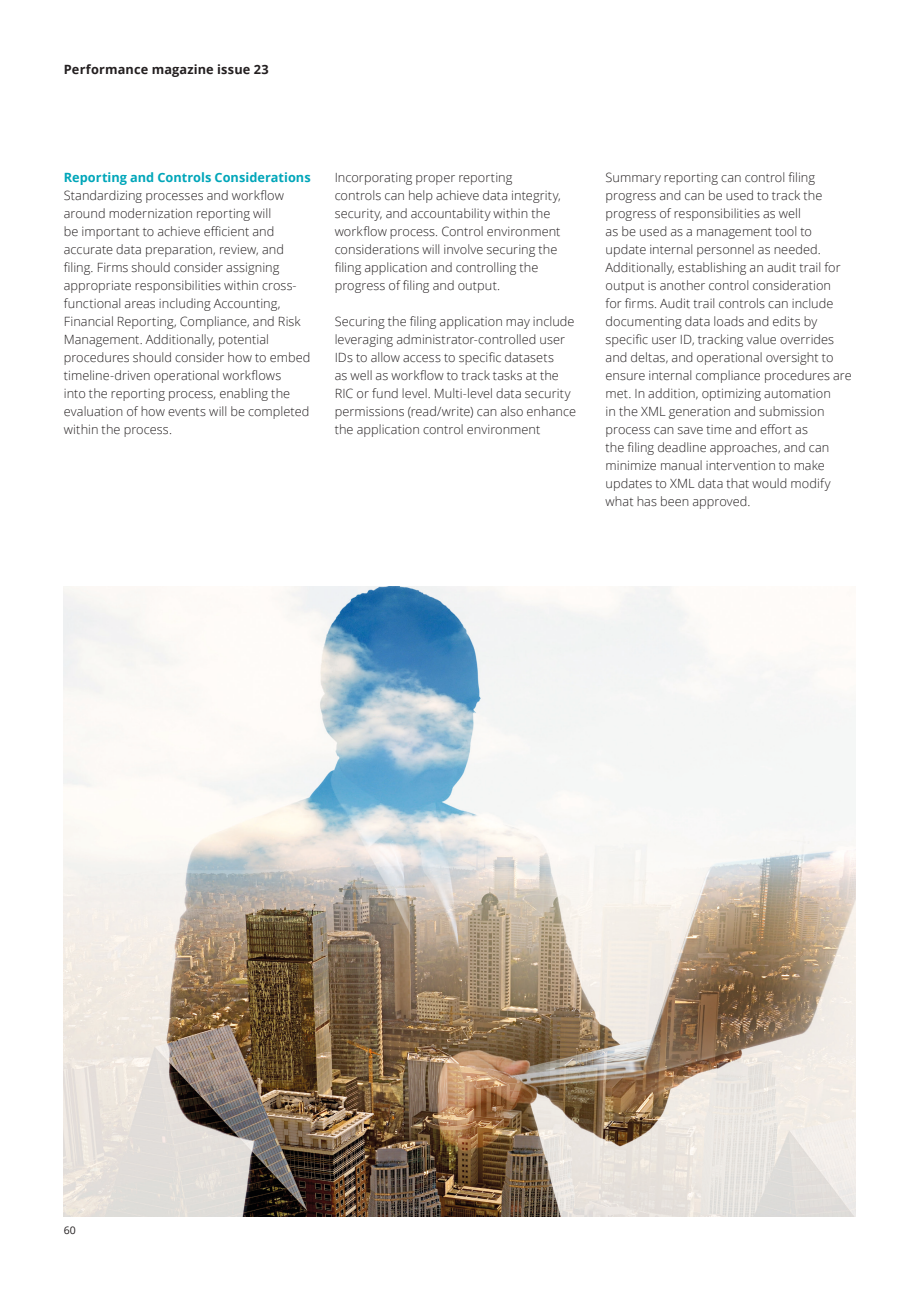
<style>
.page{position:relative;width:919px;height:1289px;background:#fff}
.page>*{position:absolute;margin:0;border:0;box-sizing:border-box;transform-origin:0 0}
.Body_copy__8_5_12pt{font:300 12.75px/18px "Open Sans";letter-spacing:.005em;color:#231f20}
.Body_copy__8_5_12pt-2{font:700 12.75px "Open Sans";color:#00a6b9}
.t1{font:700 12.75px "Open Sans";letter-spacing:.015em;color:#231f20}
.t2{font:10.5px "Open Sans";color:#231f20}
</style>
<div class="page">
<img style="left:64px;top:586px;width:791px;height:630px">
<p class="t1" style="left:64px;top:60px;width:206px">Performance magazine issue 23</p>
<p class="Body_copy__8_5_12pt-2" style="left:64px;top:168px;width:248px">Reporting and Controls Considerations</p>
<p class="Body_copy__8_5_12pt" style="left:64px;top:186px;width:222px">Standardizing processes and workflow around modernization reporting will</p>
<p class="Body_copy__8_5_12pt" style="left:64px;top:222px;width:238px">be important to achieve efficient and accurate data preparation, review, and filing. Firms should consider assigning appropriate responsibilities within cross&shy;functional areas including Accounting, Financial Reporting, Compliance, and Risk Management. Additionally, potential</p>
<p class="Body_copy__8_5_12pt" style="left:64px;top:348px;width:248px">procedures should consider how to embed</p>
<p class="Body_copy__8_5_12pt" style="left:64px;top:366px;width:219px">timeline-driven operational workflows</p>
<p class="Body_copy__8_5_12pt" style="left:64px;top:384px;width:247px">into the reporting process, enabling the evaluation of how events will be completed within the process.</p>
<p class="Body_copy__8_5_12pt" style="left:334px;top:168px;width:228px">Incorporating proper reporting controls can help achieve data integrity, security, and accountability within the workflow process. Control environment considerations will involve securing the filing application and controlling the progress of filing and output.</p>
<p class="Body_copy__8_5_12pt" style="left:334px;top:312px;width:241px">Securing the filing application may include leveraging administrator-controlled user<br>IDs to allow access to specific datasets</p>
<p class="Body_copy__8_5_12pt" style="left:334px;top:366px;width:243px">as well as workflow to track tasks at the RIC or fund level. Multi-level data security permissions (read/write) can also enhance the application control environment</p>
<p class="Body_copy__8_5_12pt" style="left:605px;top:168px;width:218px">Summary reporting can control filing progress and can be used to track the progress of responsibilities as well</p>
<p class="Body_copy__8_5_12pt" style="left:605px;top:222px;width:236px">as be used as a management tool to update internal personnel as needed.<br>Additionally, establishing an audit trail for output is another control consideration for firms. Audit trail controls can include documenting data loads and edits by specific user ID, tracking value overrides and deltas, and operational oversight to</p>
<p class="Body_copy__8_5_12pt" style="left:605px;top:366px;width:248px">ensure internal compliance procedures are met. In addition, optimizing automation</p>
<p class="Body_copy__8_5_12pt" style="left:605px;top:402px;width:225px">in the XML generation and submission process can save time and effort as the filing deadline approaches, and can minimize manual intervention to make</p>
<p class="Body_copy__8_5_12pt" style="left:605px;top:474px;width:226px">updates to XML data that would modify what has been approved.</p>
<p class="t2" style="left:64px;top:1223px;width:13px">60</p>
</div>
